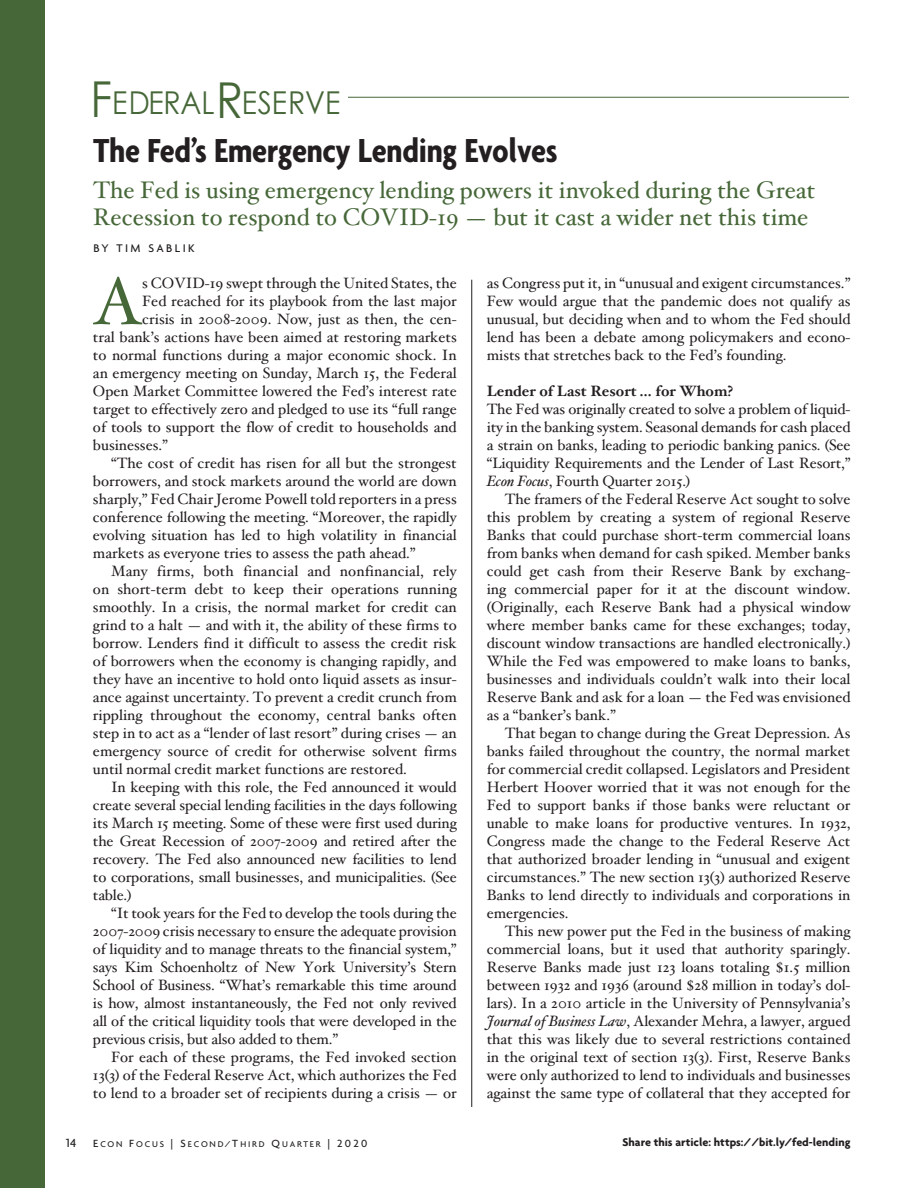
<style>
.page{position:relative;width:918px;height:1188px;background:#fff}
.page>*{position:absolute;margin:0;border:0;box-sizing:border-box;transform-origin:0 0}
.t1{font:67.2px "Hoefler Text";color:#466738}
.t2{font:700 condensed 36px "Agenda";letter-spacing:-.015em;color:#231f20}
.t3{font:31.5px "Century Gothic";color:#466738;scale:.9 1}
.t4{font:24px/27px "Hoefler Text";color:#466738}
.t5{font:15px/18px "Hoefler Text";color:#231f20;text-align:justify}
.t6{font:700 15px "Hoefler Text";color:#231f20}
.t7{font:500 12.75px "Agenda";color:#231f20}
.t8{font:700 12px "Agenda";color:#231f20}
.t9{font:500 12px "Agenda";letter-spacing:.2em;color:#231f20}
.t10{font:500 9px "Agenda";letter-spacing:.2em;color:#231f20}
.s1{font-size:49.5px}
.s2{font-size:11.25px}
.s3{font-style:italic}
</style>
<div class="page">
<hr style="left:471px;top:280px;width:1px;height:827px;background:#231f20">
<div style="left:0;top:0;width:45px;height:1188px;background:#466738"></div>
<hr style="left:348px;top:97px;width:501px;height:1px;background:#466738">
<h3 class="t3" style="left:91px;top:83px;width:239px"><span class="s1">F</span>EDERAL<span class="s1">R</span>ESERVE</h3>
<h2 class="t2" style="left:93px;top:129px;width:466px">The Fed’s Emergency Lending Evolves</h2>
<h3 class="t4" style="left:93px;top:177px;width:724px">The Fed is using emergency lending powers it invoked during the Great<br>Recession to respond to COVID-19 — but it cast a wider net this time</h3>
<p class="t9" style="left:93px;top:241px;width:102px">BY TIM SABLIK</p>
<h1 class="t1" style="left:93px;top:262px;width:51px">A</h1>
<p class="t5" style="left:142px;top:274px;width:316px">s COVID-19 swept through the United States, the</p>
<p class="t5" style="left:142px;top:292px;width:316px">Fed reached for its playbook from the last major</p>
<p class="t5" style="left:142px;top:310px;width:316px">crisis in 2008-2009. Now, just as then, the cen-</p>
<p class="t5" style="left:93px;top:328px;width:365px">tral bank’s actions have been aimed at restoring markets</p>
<p class="t5" style="left:93px;top:346px;width:365px">to normal functions during a major economic shock. In</p>
<p class="t5" style="left:93px;top:364px;width:365px">an emergency meeting on Sunday, March 15, the Federal</p>
<p class="t5" style="left:93px;top:382px;width:365px">Open Market Committee lowered the Fed’s interest rate</p>
<p class="t5" style="left:93px;top:400px;width:365px">target to effectively zero and pledged to use its “full range</p>
<p class="t5" style="left:93px;top:418px;width:365px">of tools to support the flow of credit to households and</p>
<p class="t5" style="left:93px;top:436px;width:76px">businesses.”</p>
<p class="t5" style="left:111px;top:454px;width:347px">“The cost of credit has risen for all but the strongest</p>
<p class="t5" style="left:93px;top:472px;width:365px">borrowers, and stock markets around the world are down</p>
<p class="t5" style="left:93px;top:490px;width:365px">sharply,” Fed Chair Jerome Powell told reporters in a press</p>
<p class="t5" style="left:93px;top:508px;width:365px">conference following the meeting. “Moreover, the rapidly</p>
<p class="t5" style="left:93px;top:526px;width:365px">evolving situation has led to high volatility in financial</p>
<p class="t5" style="left:93px;top:544px;width:324px">markets as everyone tries to assess the path ahead.”</p>
<p class="t5" style="left:111px;top:562px;width:347px">Many firms, both financial and nonfinancial, rely</p>
<p class="t5" style="left:93px;top:580px;width:365px">on short-term debt to keep their operations running</p>
<p class="t5" style="left:93px;top:598px;width:365px">smoothly. In a crisis, the normal market for credit can</p>
<p class="t5" style="left:93px;top:616px;width:365px">grind to a halt — and with it, the ability of these firms to</p>
<p class="t5" style="left:93px;top:634px;width:365px">borrow. Lenders find it difficult to assess the credit risk</p>
<p class="t5" style="left:93px;top:652px;width:365px">of borrowers when the economy is changing rapidly, and</p>
<p class="t5" style="left:93px;top:670px;width:365px">they have an incentive to hold onto liquid assets as insur-</p>
<p class="t5" style="left:93px;top:688px;width:365px">ance against uncertainty. To prevent a credit crunch from</p>
<p class="t5" style="left:93px;top:706px;width:365px">rippling throughout the economy, central banks often</p>
<p class="t5" style="left:93px;top:724px;width:365px">step in to act as a “lender of last resort” during crises — an</p>
<p class="t5" style="left:93px;top:742px;width:365px">emergency source of credit for otherwise solvent firms</p>
<p class="t5" style="left:93px;top:760px;width:315px">until normal credit market functions are restored.</p>
<p class="t5" style="left:111px;top:778px;width:347px">In keeping with this role, the Fed announced it would</p>
<p class="t5" style="left:93px;top:796px;width:365px">create several special lending facilities in the days following</p>
<p class="t5" style="left:93px;top:814px;width:365px">its March 15 meeting. Some of these were first used during</p>
<p class="t5" style="left:93px;top:832px;width:365px">the Great Recession of 2007-2009 and retired after the</p>
<p class="t5" style="left:93px;top:850px;width:365px">recovery. The Fed also announced new facilities to lend</p>
<p class="t5" style="left:93px;top:868px;width:365px">to corporations, small businesses, and municipalities. (See</p>
<p class="t5" style="left:93px;top:886px;width:40px">table.)</p>
<p class="t5" style="left:111px;top:904px;width:347px">“It took years for the Fed to develop the tools during the</p>
<p class="t5" style="left:93px;top:922px;width:365px">2007-2009 crisis necessary to ensure the adequate provision</p>
<p class="t5" style="left:93px;top:940px;width:365px">of liquidity and to manage threats to the financial system,”</p>
<p class="t5" style="left:93px;top:958px;width:365px">says Kim Schoenholtz of New York University’s Stern</p>
<p class="t5" style="left:93px;top:976px;width:365px">School of Business. “What’s remarkable this time around</p>
<p class="t5" style="left:93px;top:994px;width:365px">is how, almost instantaneously, the Fed not only revived</p>
<p class="t5" style="left:93px;top:1012px;width:365px">all of the critical liquidity tools that were developed in the</p>
<p class="t5" style="left:93px;top:1030px;width:247px">previous crisis, but also added to them.”</p>
<p class="t5" style="left:111px;top:1048px;width:347px">For each of these programs, the Fed invoked section</p>
<p class="t5" style="left:93px;top:1066px;width:365px">13(3) of the Federal Reserve Act, which authorizes the Fed</p>
<p class="t5" style="left:93px;top:1084px;width:365px">to lend to a broader set of recipients during a crisis — or</p>
<p class="t7" style="left:66px;top:1135px;width:12px">14</p>
<p class="t10" style="left:93px;top:1138px;width:276px"><span class="s2">E</span>CON <span class="s2">F</span>OCUS <span class="s2">| S</span>ECOND/<span class="s2">T</span>HIRD <span class="s2">Q</span>UARTE R <span class="s2">| 2020</span></p>
<p class="t5" style="left:487px;top:274px;width:365px">as Congress put it, in “unusual and exigent circumstances.” Few would argue that the pandemic does not qualify as unusual, but deciding when and to whom the Fed should lend has been a debate among policymakers and econo&shy;mists that stretches back to the Fed’s founding.</p>
<p class="t6" style="left:487px;top:382px;width:248px">Lender of Last Resort … for Whom?</p>
<p class="t5" style="left:487px;top:400px;width:365px">The Fed was originally created to solve a problem of liquid&shy;ity in the banking system. Seasonal demands for cash placed a strain on banks, leading to periodic banking panics. (See “Liquidity Requirements and the Lender of Last Resort,” <span class="s3">Econ Focus</span>, Fourth Quarter 2015.)</p>
<p class="t5" style="left:487px;top:490px;width:365px;text-indent:18px">The framers of the Federal Reserve Act sought to solve this problem by creating a system of regional Reserve Banks that could purchase short-term commercial loans from banks when demand for cash spiked. Member banks could get cash from their Reserve Bank by exchang&shy;ing commercial paper for it at the discount window. (Originally, each Reserve Bank had a physical window where member banks came for these exchanges; today, discount window transactions are handled electronically.)<br>While the Fed was empowered to make loans to banks, businesses and individuals couldn’t walk into their local Reserve Bank and ask for a loan — the Fed was envisioned as a “banker’s bank.”</p>
<p class="t5" style="left:487px;top:724px;width:365px;text-indent:18px">That began to change during the Great Depression. As banks failed throughout the country, the normal market for commercial credit collapsed. Legislators and President Herbert Hoover worried that it was not enough for the Fed to support banks if those banks were reluctant or unable to make loans for productive ventures. In 1932, Congress made the change to the Federal Reserve Act that authorized broader lending in “unusual and exigent circumstances.” The new section 13(3) authorized Reserve Banks to lend directly to individuals and corporations in emergencies.</p>
<p class="t5" style="left:487px;top:922px;width:365px;text-indent:18px">This new power put the Fed in the business of making commercial loans, but it used that authority sparingly.<br>Reserve Banks made just 123 loans totaling $1.5 million between 1932 and 1936 (around $28 million in today’s dol&shy;lars). In a 2010 article in the University of Pennsylvania’s <span class="s3">Journal of Business Law</span>, Alexander Mehra, a lawyer, argued that this was likely due to several restrictions contained in the original text of section 13(3). First, Reserve Banks were only authorized to lend to individuals and businesses against the same type of collateral that they accepted for</p>
<p class="t8" style="left:623px;top:1135px;width:229px">Share this article: https://bit.ly/fed-lending</p>
</div>
